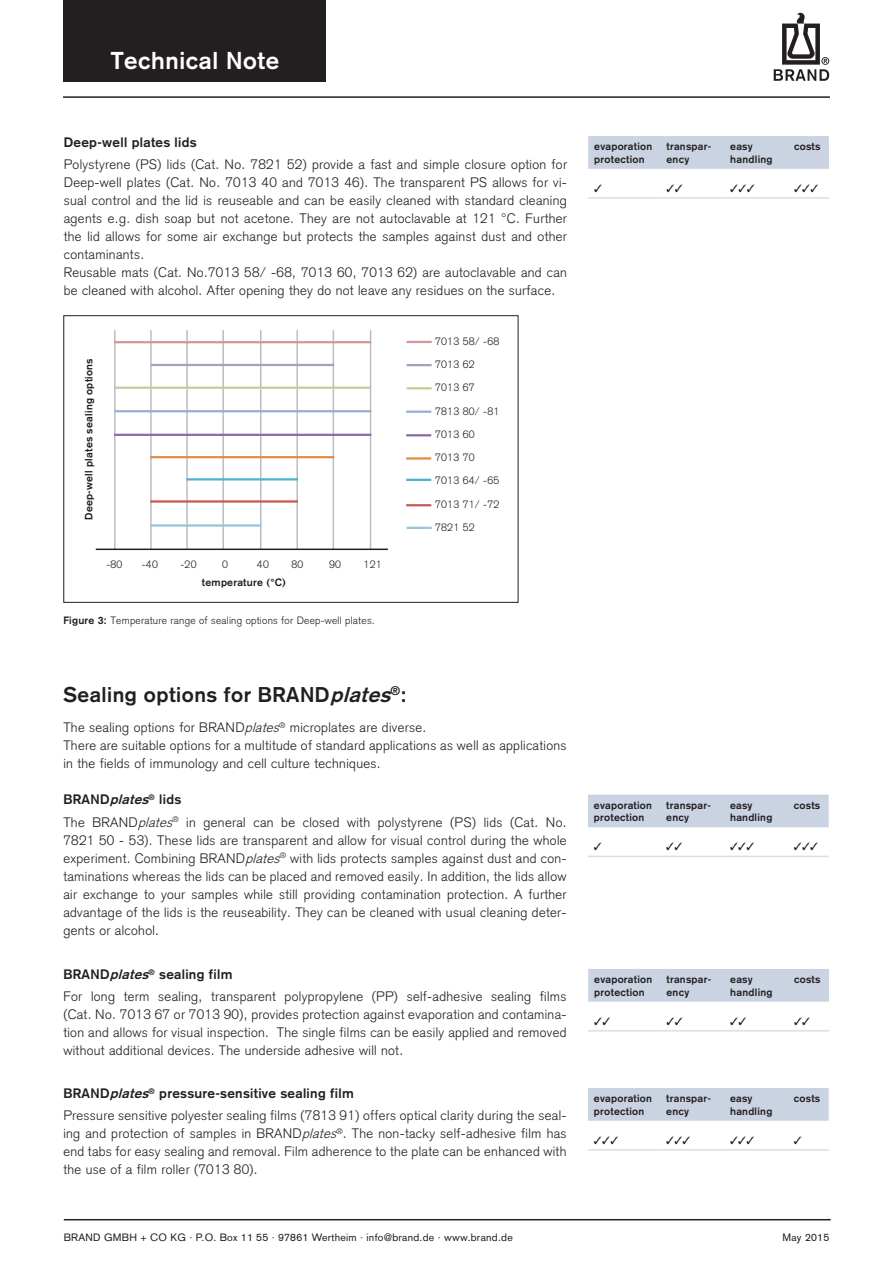
<style>
.page{position:relative;width:893px;height:1263px;background:#fff}
.page>*{position:absolute;margin:0;border:0;box-sizing:border-box;transform-origin:0 0}
.t1{font:700 24px "Akzidenz Grotesk";letter-spacing:.025em;color:#fff}
.t2{font:700 21px "Akzidenz Grotesk";letter-spacing:.025em;color:#231f20}
.t3{font:300 13.5px/18px "Akzidenz Grotesk";letter-spacing:.025em;color:#231f20}
.t4{font:700 13.5px "Akzidenz Grotesk";letter-spacing:.025em;color:#231f20}
.t5{font:700 10.5px/12.6px "Akzidenz Grotesk";letter-spacing:.025em;color:#231f20}
.t6{font:300 10.5px "Akzidenz Grotesk";letter-spacing:.025em;color:#231f20}
.t7{font:10.5px "Akzidenz Grotesk";letter-spacing:.025em;color:#231f20}
.t8{font:10.5px "Zapf Dingbats";color:#231f20}
.s1{font-weight:700}
.s2{font-style:italic}
.s3{font-weight:700;font-style:italic}
</style>
<div class="page">
<hr style="left:63px;top:96px;width:767px;height:2px;background:#231f20">
<svg style="left:774px;top:13px;width:55px;height:68px"></svg>
<div style="left:64px;top:0;width:262px;height:81px;background:#231f20"></div>
<hr style="left:64px;top:1219px;width:767px;height:1px;background:#231f20">
<div style="left:588px;top:136px;width:241px;height:33px;background:#cad3e1"></div>
<hr style="left:588px;top:197px;width:72px;height:2px;background:#dcdddf">
<hr style="left:660px;top:197px;width:64px;height:2px;background:#dcdddf">
<hr style="left:724px;top:197px;width:64px;height:2px;background:#dcdddf">
<hr style="left:788px;top:197px;width:41px;height:2px;background:#dcdddf">
<div style="left:588px;top:794px;width:241px;height:33px;background:#cad3e1"></div>
<hr style="left:588px;top:856px;width:72px;height:1px;background:#dcdddf">
<hr style="left:660px;top:856px;width:64px;height:1px;background:#dcdddf">
<hr style="left:724px;top:856px;width:64px;height:1px;background:#dcdddf">
<hr style="left:788px;top:856px;width:41px;height:1px;background:#dcdddf">
<div style="left:588px;top:969px;width:241px;height:33px;background:#cad3e1"></div>
<hr style="left:588px;top:1030px;width:72px;height:1px;background:#dcdddf">
<hr style="left:660px;top:1030px;width:64px;height:1px;background:#dcdddf">
<hr style="left:724px;top:1030px;width:64px;height:1px;background:#dcdddf">
<hr style="left:788px;top:1030px;width:41px;height:1px;background:#dcdddf">
<div style="left:588px;top:1088px;width:241px;height:33px;background:#cad3e1"></div>
<hr style="left:588px;top:1149px;width:72px;height:1px;background:#dcdddf">
<hr style="left:660px;top:1149px;width:64px;height:1px;background:#dcdddf">
<hr style="left:724px;top:1149px;width:64px;height:1px;background:#dcdddf">
<hr style="left:788px;top:1149px;width:41px;height:1px;background:#dcdddf">
<div style="left:63px;top:315px;width:455px;height:288px;border:1px solid #231f20"></div>
<hr style="left:114px;top:330px;width:2px;height:219px;background:#bcbdc0">
<hr style="left:150px;top:330px;width:2px;height:219px;background:#bcbdc0">
<hr style="left:370px;top:330px;width:1px;height:219px;background:#bcbdc0">
<hr style="left:333px;top:330px;width:1px;height:219px;background:#bcbdc0">
<hr style="left:296px;top:330px;width:2px;height:219px;background:#bcbdc0">
<hr style="left:260px;top:330px;width:1px;height:219px;background:#bcbdc0">
<hr style="left:222px;top:330px;width:2px;height:219px;background:#bcbdc0">
<hr style="left:186px;top:330px;width:2px;height:219px;background:#bcbdc0">
<hr style="left:96px;top:548px;width:292px;height:2px;background:#231f20">
<hr style="left:150px;top:500px;width:148px;height:3px;background:#c65854">
<hr style="left:114px;top:434px;width:257px;height:2px;background:#876cab">
<hr style="left:186px;top:478px;width:112px;height:2px;background:#4cb3cd">
<hr style="left:407px;top:341px;width:25px;height:2px;background:#d29796">
<hr style="left:407px;top:364px;width:25px;height:2px;background:#ac9ebf">
<hr style="left:407px;top:387px;width:25px;height:2px;background:#bcd09a">
<hr style="left:407px;top:527px;width:25px;height:2px;background:#95c6d7">
<hr style="left:150px;top:456px;width:184px;height:2px;background:#e18c3f">
<hr style="left:150px;top:524px;width:111px;height:3px;background:#95c6d7">
<hr style="left:115px;top:410px;width:256px;height:2px;background:#98add0">
<hr style="left:115px;top:387px;width:256px;height:2px;background:#bcd09a">
<hr style="left:151px;top:364px;width:183px;height:2px;background:#ac9ebf">
<hr style="left:114px;top:341px;width:257px;height:2px;background:#d29796">
<hr style="left:406px;top:411px;width:25px;height:2px;background:#98add0">
<hr style="left:406px;top:434px;width:25px;height:2px;background:#876cab">
<hr style="left:406px;top:457px;width:25px;height:3px;background:#e18c3f">
<hr style="left:406px;top:479px;width:25px;height:2px;background:#4cb3cd">
<hr style="left:406px;top:504px;width:25px;height:2px;background:#c65854">
<h1 class="t1" style="left:111px;top:46px;width:170px">Technical Note</h1>
<p class="t4" style="left:64px;top:134px;width:134px">Deep-well plates lids</p>
<p class="t3" style="left:64px;top:155px;width:505px">Polystyrene (PS) lids (Cat. No. 7821 52) provide a fast and simple closure option for Deep-well plates (Cat. No. 7013 40 and 7013 46). The transparent PS allows for vi&shy;sual control and the lid is reuseable and can be easily cleaned with standard cleaning agents e.g. dish soap but not acetone. They are not autoclavable at 121 °C. Further the lid allows for some air exchange but protects the samples against dust and other contaminants.<br>Reusable mats (Cat. No.7013 58/ -68, 7013 60, 7013 62) are autoclavable and can be cleaned with alcohol. After opening they do not leave any residues on the surface.</p>
<p class="t5" style="left:83px;top:520px;width:163px;rotate:-90deg">Deep-well plates sealing options</p>
<p class="t6" style="left:106px;top:558px;width:18px">-80</p>
<p class="t6" style="left:142px;top:558px;width:18px">-40</p>
<p class="t6" style="left:180px;top:558px;width:18px">-20</p>
<p class="t6" style="left:222px;top:558px;width:7px">0</p>
<p class="t6" style="left:257px;top:558px;width:13px">40</p>
<p class="t6" style="left:291px;top:558px;width:13px">80</p>
<p class="t6" style="left:329px;top:558px;width:13px">90</p>
<p class="t6" style="left:364px;top:558px;width:20px">121</p>
<p class="t5" style="left:202px;top:576px;width:85px">temperature (°C)</p>
<p class="t6" style="left:63px;top:614px;width:313px"><span class="s1">Figure 3:</span> Temperature range of sealing options for Deep-well plates.</p>
<p class="t6" style="left:435px;top:335px;width:66px">7013 58/ -68</p>
<p class="t6" style="left:435px;top:358px;width:41px">7013 62</p>
<p class="t6" style="left:435px;top:382px;width:41px">7013 67</p>
<p class="t6" style="left:435px;top:405px;width:66px">7813 80/ -81</p>
<p class="t6" style="left:435px;top:428px;width:41px">7013 60</p>
<p class="t6" style="left:435px;top:451px;width:41px">7013 70</p>
<p class="t6" style="left:435px;top:474px;width:66px">7013 64/ -65</p>
<p class="t6" style="left:435px;top:498px;width:66px">7013 71/ -72</p>
<p class="t6" style="left:435px;top:521px;width:41px">7821 52</p>
<h2 class="t2" style="left:63px;top:682px;width:345px">Sealing options for BRAND<span class="s2">plates</span><sup>®</sup>:</h2>
<p class="t3" style="left:63px;top:719px;width:505px">The sealing options for BRAND<span class="s2">plates</span><sup>®</sup> microplates are diverse.<br>There are suitable options for a multitude of standard applications as well as applications in the fields of immunology and cell culture techniques.</p>
<p class="t3" style="left:63px;top:788px;width:505px;line-height:22.2px"><span class="s1">BRAND</span><span class="s3">plates</span><sup>®</sup> <span class="s1">lids<br></span>The BRAND<span class="s2">plates</span><sup>®</sup> in general can be closed with polystyrene (PS) lids (Cat. No.</p>
<p class="t3" style="left:63px;top:831px;width:505px;text-align:justify">7821 50 - 53). These lids are transparent and allow for visual control during the whole experiment. Combining BRAND<span class="s2">plates</span><sup>®</sup> with lids protects samples against dust and con&shy;taminations whereas the lids can be placed and removed easily. In addition, the lids allow air exchange to your samples while still providing contamination protection. A further advantage of the lids is the reuseability. They can be cleaned with usual cleaning deter&shy;gents or alcohol.</p>
<p class="t3" style="left:63px;top:963px;width:505px;line-height:22.2px"><span class="s1">BRAND</span><span class="s3">plates</span><sup>®</sup> <span class="s1">sealing film<br></span>For long term sealing, transparent polypropylene (PP) self-adhesive sealing films</p>
<p class="t3" style="left:63px;top:1006px;width:505px;text-align:justify">(Cat. No. 7013 67 or 7013 90), provides protection against evaporation and contamina&shy;tion and allows for visual inspection. The single films can be easily applied and removed without additional devices. The underside adhesive will not.</p>
<p class="t3" style="left:63px;top:1082px;width:505px;line-height:22.2px"><span class="s1">BRAND</span><span class="s3">plates</span><sup>®</sup> <span class="s1">pressure-sensitive sealing film<br></span>Pressure sensitive polyester sealing films (7813 91) offers optical clarity during the seal-</p>
<p class="t3" style="left:63px;top:1125px;width:505px;text-align:justify">ing and protection of samples in BRAND<span class="s2">plates</span><sup>®</sup>. The non-tacky self-adhesive film has end tabs for easy sealing and removal. Film adherence to the plate can be enhanced with the use of a film roller (7013 80).</p>
<p class="t5" style="left:594px;top:140px;width:60px">evaporation protection</p>
<p class="t5" style="left:666px;top:140px;width:46px">transpar&shy;ency</p>
<p class="t5" style="left:730px;top:140px;width:44px">easy handling</p>
<p class="t5" style="left:794px;top:140px;width:28px">costs</p>
<p class="t8" style="left:730px;top:183px;width:26px">✓✓✓</p>
<p class="t8" style="left:794px;top:183px;width:26px">✓✓✓</p>
<p class="t5" style="left:594px;top:799px;width:60px">evaporation protection</p>
<p class="t5" style="left:666px;top:799px;width:46px">transpar&shy;ency</p>
<p class="t5" style="left:730px;top:799px;width:44px">easy handling</p>
<p class="t5" style="left:794px;top:799px;width:28px">costs</p>
<p class="t8" style="left:730px;top:842px;width:26px">✓✓✓</p>
<p class="t8" style="left:794px;top:842px;width:26px">✓✓✓</p>
<p class="t5" style="left:594px;top:973px;width:60px">evaporation protection</p>
<p class="t5" style="left:666px;top:973px;width:46px">transpar&shy;ency</p>
<p class="t5" style="left:730px;top:973px;width:44px">easy handling</p>
<p class="t5" style="left:794px;top:973px;width:28px">costs</p>
<p class="t5" style="left:594px;top:1092px;width:60px">evaporation protection</p>
<p class="t5" style="left:666px;top:1092px;width:46px">transpar&shy;ency</p>
<p class="t5" style="left:730px;top:1092px;width:44px">easy handling</p>
<p class="t5" style="left:794px;top:1092px;width:28px">costs</p>
<p class="t8" style="left:594px;top:1135px;width:26px">✓✓✓</p>
<p class="t8" style="left:666px;top:1135px;width:26px">✓✓✓</p>
<p class="t8" style="left:730px;top:1135px;width:26px">✓✓✓</p>
<p class="t7" style="left:64px;top:1231px;width:450px">BRAND GMBH + CO KG · P.O. Box 11 55 · 97861 Wertheim · info@brand.de · www.brand.de</p>
<p class="t7" style="left:782px;top:1231px;width:48px">May 2015</p>
</div>
